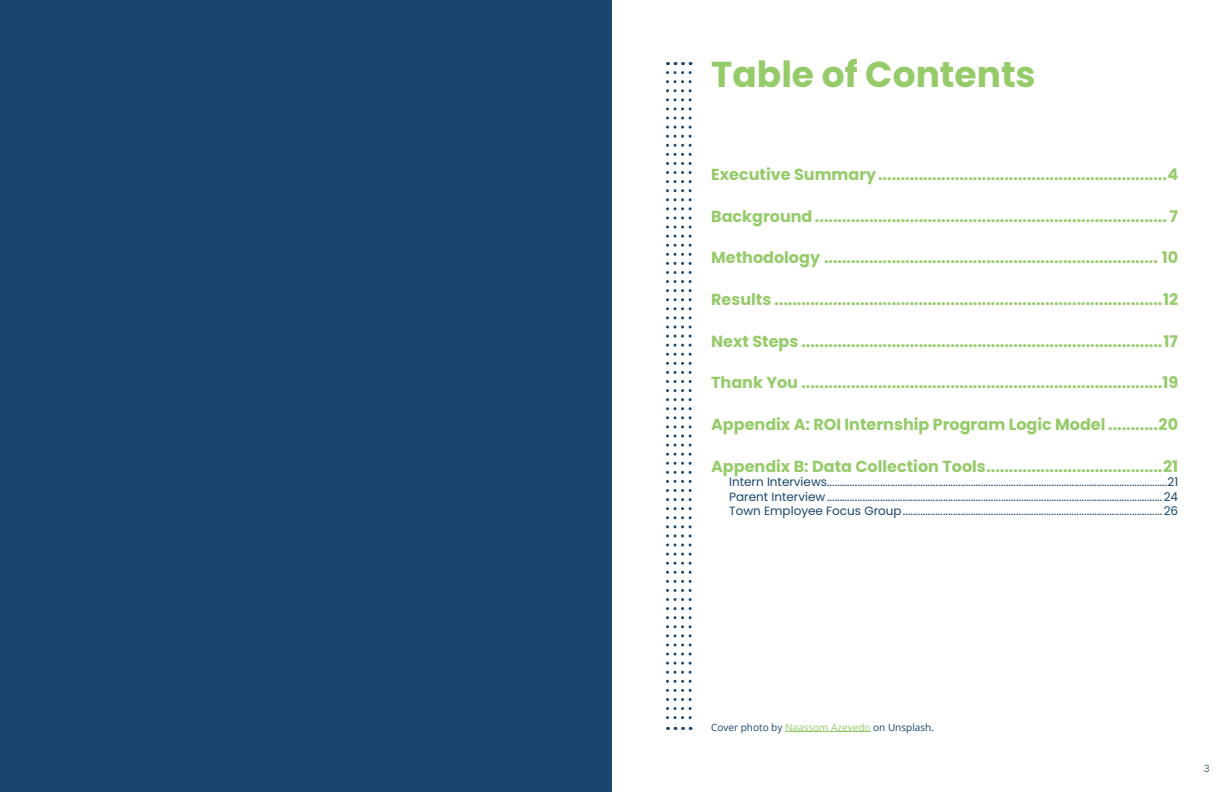
<style>
.page{position:relative;width:1224px;height:792px;background:#fff}
.page>*{position:absolute;margin:0;border:0;box-sizing:border-box;transform-origin:0 0}
.t1{font:700 36px "Poppins";color:#96cb6a}
.t2{font:700 16px "Poppins";color:#96cb6a}
.t3{font:12px/14.4px "Poppins";color:#19466e;text-align:justify}
.t4{font:10px "Open Sans";color:#19466e}
.t5{font:300 10px "Poppins";color:#19466e}
.s1{color:#96cb6a}
</style>
<div class="page">
<div style="left:0;top:0;width:612px;height:792px;background:#19466e"></div>
<svg style="left:666px;top:73px;width:26px;height:657px"></svg>
<hr style="left:785px;top:731px;width:86px;height:1px;background:#96cb6a">
<h1 class="t1" style="left:711px;top:53px;width:326px">Table of Contents</h1>
<p class="t2" style="left:711px;top:165px;width:469px">Executive Summary................................................................4</p>
<p class="t2" style="left:711px;top:207px;width:469px">Background.............................................................................. 7</p>
<p class="t2" style="left:711px;top:248px;width:469px">Methodology .......................................................................... 10</p>
<p class="t2" style="left:711px;top:290px;width:469px">Results ......................................................................................12</p>
<p class="t2" style="left:711px;top:332px;width:469px">Next Steps ................................................................................17</p>
<p class="t2" style="left:711px;top:373px;width:469px">Thank You ................................................................................19</p>
<p class="t2" style="left:711px;top:415px;width:468px">Appendix A: ROI Internship Program Logic Model ...........20</p>
<p class="t2" style="left:711px;top:457px;width:469px">Appendix B: Data Collection Tools.......................................21</p>
<p class="t3" style="left:729px;top:475px;width:451px">Intern Interviews.......................................................................................................................................21<br>Parent Interview .....................................................................................................................................24<br>Town Employee Focus Group.......................................................................................................26</p>
<p class="t4" style="left:711px;top:720px;width:224px">Cover photo by <span class="s1">Naassom Azevedo</span> on Unsplash.</p>
<p class="t5" style="left:1204px;top:763px;width:7px">3</p>
</div>
